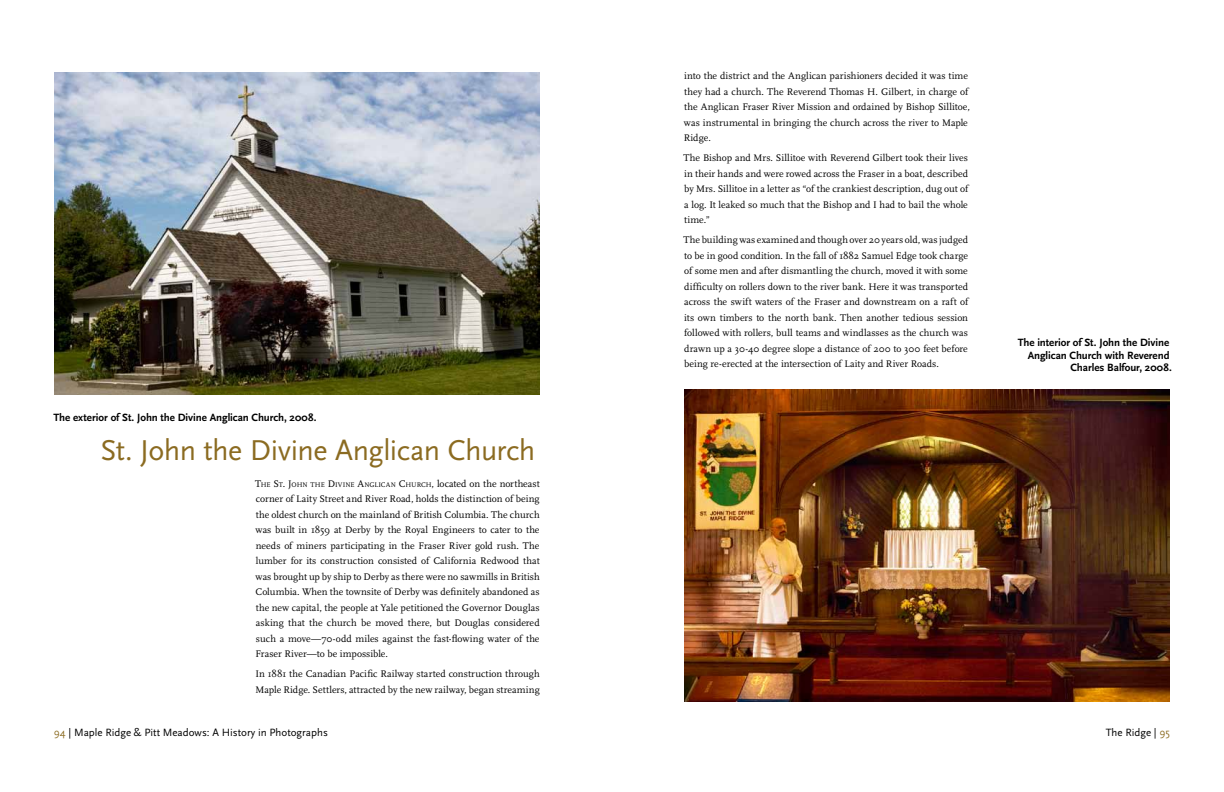
<style>
.page{position:relative;width:1224px;height:792px;background:#fff}
.page>*{position:absolute;margin:0;border:0;box-sizing:border-box;transform-origin:0 0}
.t1{font:30px "Scala Sans";letter-spacing:-.015em;color:#8b6b21}
.t2{font:700 11px/12.5px "Scala Sans";letter-spacing:-.005em;color:#000;text-align:right}
.t3{font:11px "Scala Sans";color:#000}
.t4{font:10px/15.5px "FF Scala";letter-spacing:.005em;color:#000;text-align:justify}
.t5{font:7px "FF Scala";color:#000}
.s1{font-size:10px}
.s2{color:#8b6b21}
</style>
<div class="page">
<img style="left:684px;top:389px;width:486px;height:313px">
<img style="left:54px;top:72px;width:486px;height:323px">
<p class="t2" style="left:53px;top:411px;width:265px">The exterior of St. John the Divine Anglican Church, 2008.</p>
<h1 class="t1" style="left:100px;top:434px;width:436px">St. John the Divine Anglican Church</h1>
<p class="t5" style="left:255px;top:481px;width:286px"><span class="s1">T</span>HE <span class="s1">S</span>T<span class="s1">. J</span>OHN THE <span class="s1">D</span>IVINE <span class="s1">A</span>NGLICAN <span class="s1">C</span>HURCH<span class="s1">, located on the northeast</span></p>
<p class="t4" style="left:255px;top:491px;width:286px">corner of Laity Street and River Road, holds the distinction of being the oldest church on the mainland of British Columbia. The church was built in 1859 at Derby by the Royal Engineers to cater to the needs of miners participating in the Fraser River gold rush. The lumber for its construction consisted of California Redwood that was brought up by ship to Derby as there were no sawmills in British Columbia. When the townsite of Derby was definitely abandoned as the new capital, the people at Yale petitioned the Governor Douglas asking that the church be moved there, but Douglas considered such a move—70-odd miles against the fast-flowing water of the Fraser River—to be impossible.</p>
<p class="t4" style="left:255px;top:666px;width:286px">In 1881 the Canadian Pacific Railway started construction through<br>Maple Ridge. Settlers, attracted by the new railway, began streaming</p>
<p class="t4" style="left:684px;top:69px;width:288px;text-align:left">into the district and the Anglican parishioners decided it was time they had a church. The Reverend Thomas H. Gilbert, in charge of the Anglican Fraser River Mission and ordained by Bishop Sillitoe, was instrumental in bringing the church across the river to Maple Ridge.</p>
<p class="t4" style="left:684px;top:151px;width:286px">The Bishop and Mrs. Sillitoe with Reverend Gilbert took their lives in their hands and were rowed across the Fraser in a boat, described by Mrs. Sillitoe in a letter as “of the crankiest description, dug out of a log. It leaked so much that the Bishop and I had to bail the whole time.”</p>
<p class="t4" style="left:684px;top:233px;width:286px">The building was examined and though over 20 years old, was judged to be in good condition. In the fall of 1882 Samuel Edge took charge of some men and after dismantling the church, moved it with some difficulty on rollers down to the river bank. Here it was transported across the swift waters of the Fraser and downstream on a raft of its own timbers to the north bank. Then another tedious session followed with rollers, bull teams and windlasses as the church was drawn up a 30-40 degree slope a distance of 200 to 300 feet before being re-erected at the intersection of Laity and River Roads.</p>
<p class="t2" style="left:1018px;top:337px;width:156px">The interior of St. John the Divine<br>Anglican Church with Reverend<br>Charles Balfour, 2008.</p>
<p class="t3" style="left:54px;top:726px;width:275px"><span class="s2">94</span> | Maple Ridge &amp; Pitt Meadows: A History in Photographs</p>
<p class="t3" style="left:1106px;top:726px;width:66px">The Ridge | <span class="s2">95</span></p>
</div>
